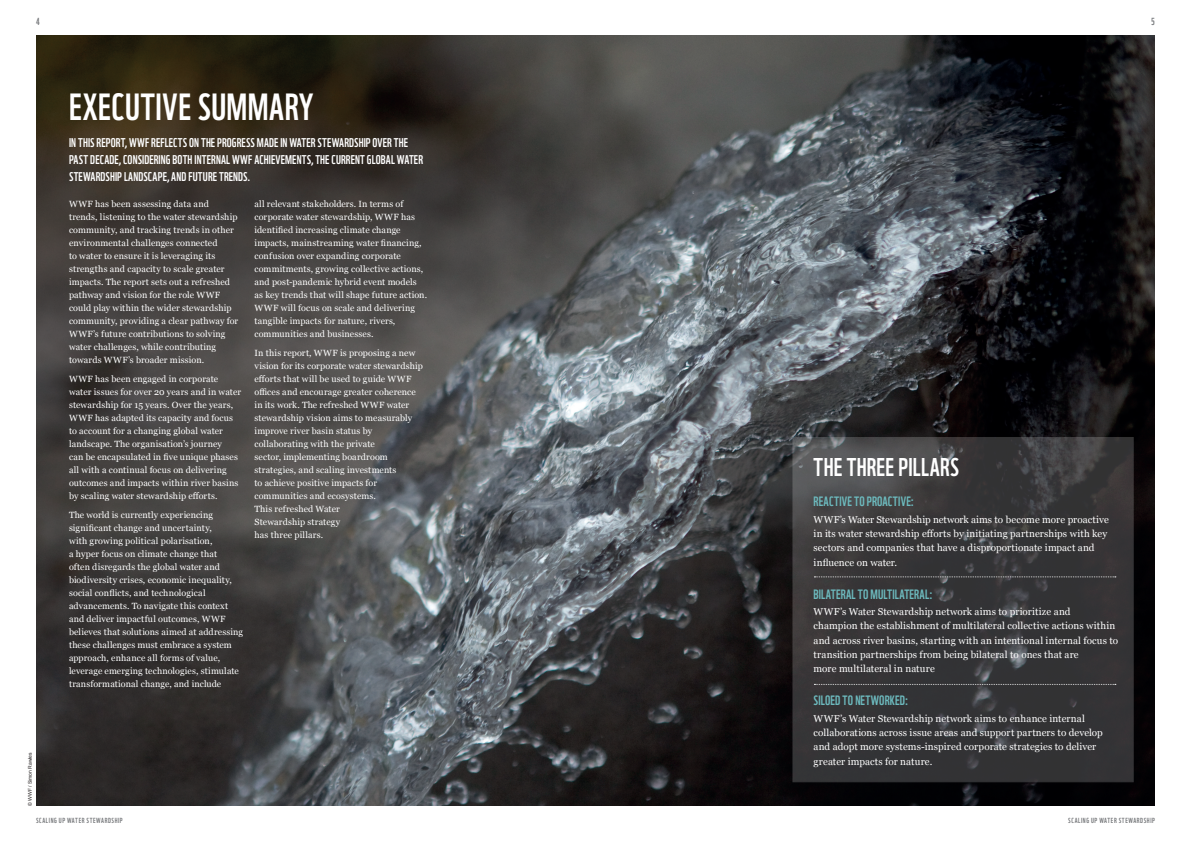
<style>
.page{position:relative;width:1191px;height:842px;background:#fff}
.page>*{position:absolute;margin:0;border:0;box-sizing:border-box;transform-origin:0 0}
.t1{font:36.8px "WWF";letter-spacing:.02em;color:#fff}
.t2{font:25px "WWF";letter-spacing:.015em;color:#fff}
.t3{font:13.2px "WWF";letter-spacing:.015em;color:#6dbbbf}
.t4{font:12.4px/17px "WWF";letter-spacing:.01em;color:#fff}
.t5{font:10px "WWF";color:#76787b}
.t6{font:9.9px/14.3px "Georgia";letter-spacing:.01em;color:#fff}
.t7{font:9px/13px "Georgia";letter-spacing:.015em;color:#fff}
.t8{font:7.2px "WWF";letter-spacing:.09em;color:#76787b}
.t9{font:5px "Arial";color:#231f20}
</style>
<div class="page">
<img style="left:36px;top:35px;width:1119px;height:770px">
<svg style="left:792px;top:437px;width:341px;height:345px;background:#39383a"></svg>
<svg style="left:814px;top:576px;width:301px;height:1px"></svg>
<svg style="left:814px;top:684px;width:301px;height:1px"></svg>
<p class="t5" style="left:36px;top:14px;width:5px">4</p>
<p class="t5" style="left:1151px;top:14px;width:5px">5</p>
<p class="t9" style="left:27px;top:806px;width:55px;rotate:-90deg">© WWF / Simon Rawles</p>
<h1 class="t1" style="left:69px;top:78px;width:246px">EXECUTIVE SUMMARY</h1>
<h3 class="t4" style="left:69px;top:132px;width:355px">IN THIS REPORT, WWF REFLECTS ON THE PROGRESS MADE IN WATER STEWARDSHIP OVER THE<br>PAST DECADE, CONSIDERING BOTH INTERNAL WWF ACHIEVEMENTS, THE CURRENT GLOBAL WATER<br>STEWARDSHIP LANDSCAPE, AND FUTURE TRENDS.</h3>
<p class="t7" style="left:254px;top:197px;width:174px">all relevant stakeholders. In terms of corporate water stewardship, WWF has identified increasing climate change impacts, mainstreaming water financing, confusion over expanding corporate commitments, growing collective actions, and post-pandemic hybrid event models as key trends that will shape future action.<br>WWF will focus on scale and delivering tangible impacts for nature, rivers, communities and businesses.</p>
<p class="t7" style="left:254px;top:346px;width:170px">In this report, WWF is proposing a new vision for its corporate water stewardship efforts that will be used to guide WWF offices and encourage greater coherence in its work. The refreshed WWF water stewardship vision aims to measurably improve river basin status by collaborating with the private<br>sector, implementing boardroom strategies, and scaling investments<br>to achieve positive impacts for communities and ecosystems.<br>This refreshed Water<br>Stewardship strategy<br>has three pillars.</p>
<p class="t7" style="left:69px;top:197px;width:171px">WWF has been assessing data and trends, listening to the water stewardship community, and tracking trends in other environmental challenges connected<br>to water to ensure it is leveraging its strengths and capacity to scale greater impacts. The report sets out a refreshed pathway and vision for the role WWF could play within the wider stewardship community, providing a clear pathway for WWF’s future contributions to solving water challenges, while contributing towards WWF’s broader mission.</p>
<p class="t7" style="left:69px;top:372px;width:174px">WWF has been engaged in corporate water issues for over 20 years and in water stewardship for 15 years. Over the years, WWF has adapted its capacity and focus to account for a changing global water landscape. The organisation’s journey<br>can be encapsulated in five unique phases all with a continual focus on delivering outcomes and impacts within river basins by scaling water stewardship efforts.</p>
<p class="t7" style="left:69px;top:508px;width:176px">The world is currently experiencing significant change and uncertainty,<br>with growing political polarisation,<br>a hyper focus on climate change that<br>often disregards the global water and biodiversity crises, economic inequality, social conflicts, and technological advancements. To navigate this context and deliver impactful outcomes, WWF believes that solutions aimed at addressing these challenges must embrace a system approach, enhance all forms of value, leverage emerging technologies, stimulate transformational change, and include</p>
<h2 class="t2" style="left:813px;top:447px;width:147px">THE THREE PILLARS</h2>
<h3 class="t3" style="left:813px;top:491px;width:102px">REACTIVE TO PROACTIVE:</h3>
<p class="t6" style="left:813px;top:512px;width:297px">WWF’s Water Stewardship network aims to become more proactive in its water stewardship efforts by initiating partnerships with key sectors and companies that have a disproportionate impact and influence on water.</p>
<h3 class="t3" style="left:813px;top:583px;width:121px">BILATERAL TO MULTILATERAL:</h3>
<p class="t6" style="left:813px;top:604px;width:306px">WWF’s Water Stewardship network aims to prioritize and<br>champion the establishment of multilateral collective actions within and across river basins, starting with an intentional internal focus to transition partnerships from being bilateral to ones that are<br>more multilateral in nature</p>
<h3 class="t3" style="left:813px;top:690px;width:96px">SILOED TO NETWORKED:</h3>
<p class="t6" style="left:813px;top:711px;width:291px">WWF’s Water Stewardship network aims to enhance internal collaborations across issue areas and support partners to develop and adopt more systems-inspired corporate strategies to deliver greater impacts for nature.</p>
<p class="t8" style="left:36px;top:815px;width:88px">SCALING UP WATER STEWARDSHIP</p>
<p class="t8" style="left:1068px;top:815px;width:88px">SCALING UP WATER STEWARDSHIP</p>
</div>
